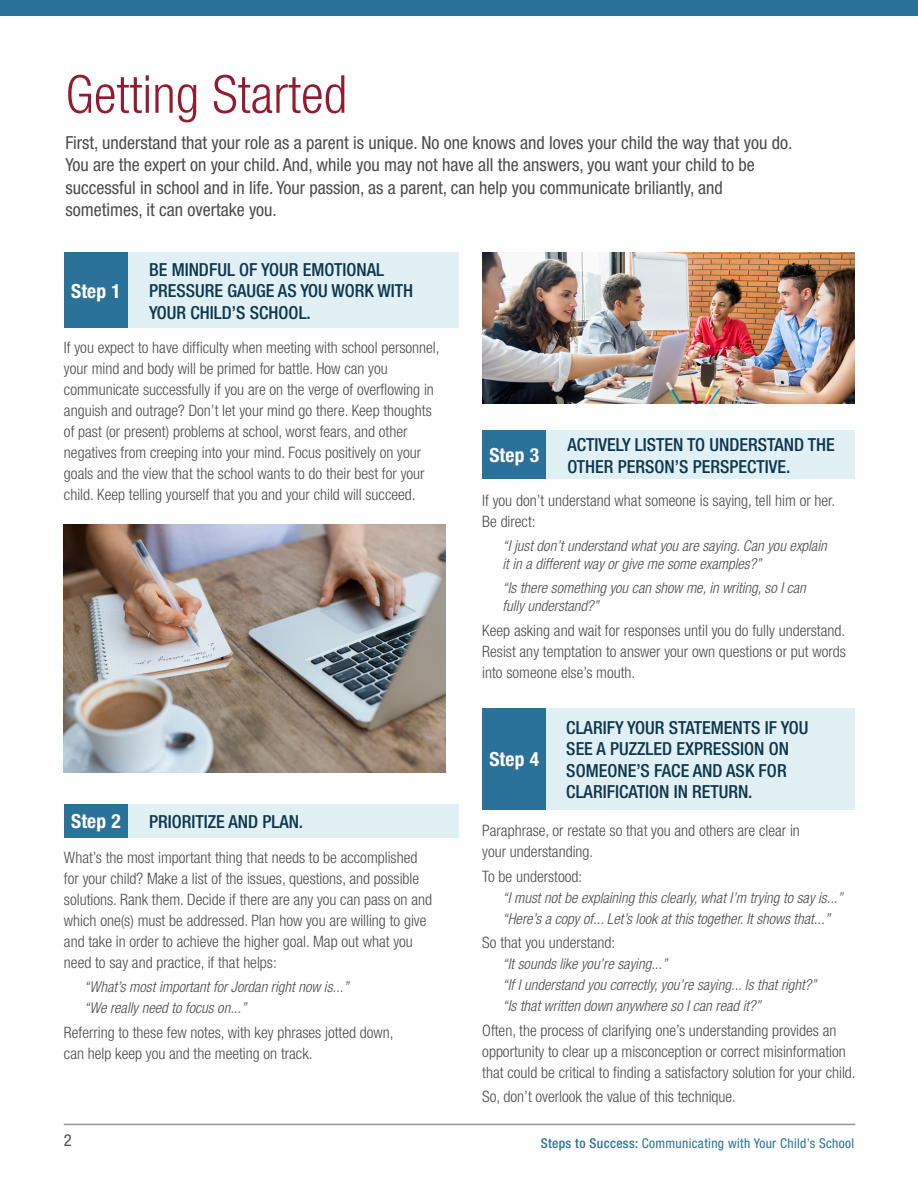
<style>
.page{position:relative;width:918px;height:1188px;background:#fff}
.page>*{position:absolute;margin:0;border:0;box-sizing:border-box;transform-origin:0 0}
.t1{font:300 condensed 52.5px "Helvetica Neue";letter-spacing:.005em;color:#931b30}
.t2{font:700 condensed 19.5px "Helvetica Neue";letter-spacing:.01em;color:#fff}
.t3{font:condensed 18px/22.5px "Helvetica Neue";color:#4b4c4d}
.t4{font:500 condensed 18px/21.6px "Helvetica Neue";color:#0e364d}
.t5{font:condensed 16.5px "Helvetica Neue";color:#4b4c4d}
.t6{font:300 condensed 15.75px/21px "Helvetica Neue";color:#4b4c4d}
.t7{font:italic 300 condensed 15px/21px "Helvetica Neue";color:#4b4c4d}
.t8{font:condensed 13.5px "Helvetica Neue";letter-spacing:.025em;color:#2b729a}
.s1{font-weight:500}
</style>
<div class="page">
<div style="left:0;top:0;width:918px;height:16px;background:#2b729a"></div>
<img style="left:64px;top:524px;width:382px;height:249px">
<div style="left:64px;top:804px;width:64px;height:33px;background:#2b729a"></div>
<div style="left:128px;top:804px;width:331px;height:33px;background:#e1f0f4"></div>
<div style="left:64px;top:252px;width:64px;height:76px;background:#2b729a"></div>
<div style="left:128px;top:252px;width:331px;height:76px;background:#e1f0f4"></div>
<div style="left:482px;top:430px;width:64px;height:49px;background:#2b729a"></div>
<div style="left:546px;top:430px;width:308px;height:49px;background:#e1f0f4"></div>
<div style="left:482px;top:708px;width:64px;height:102px;background:#2b729a"></div>
<div style="left:546px;top:708px;width:308px;height:102px;background:#e1f0f4"></div>
<img style="left:482px;top:252px;width:372px;height:151px">
<hr style="left:64px;top:1124px;width:791px;height:1px;background:#939598">
<h1 class="t1" style="left:66px;top:64px;width:283px">Getting Started</h1>
<p class="t3" style="left:66px;top:131px;width:728px">First, understand that your role as a parent is unique. No one knows and loves your child the way that you do.<br>You are the expert on your child. And, while you may not have all the answers, you want your child to be successful in school and in life. Your passion, as a parent, can help you communicate briliantly, and sometimes, it can overtake you.</p>
<p class="t4" style="left:149px;top:258px;width:266px">BE MINDFUL OF YOUR EMOTIONAL<br>PRESSURE GAUGE AS YOU WORK WITH<br>YOUR CHILD’S SCHOOL.</p>
<p class="t6" style="left:64px;top:337px;width:377px">If you expect to have difficulty when meeting with school personnel, your mind and body will be primed for battle. How can you communicate successfully if you are on the verge of overflowing in anguish and outrage? Don’t let your mind go there. Keep thoughts of past (or present) problems at school, worst fears, and other negatives from creeping into your mind. Focus positively on your goals and the view that the school wants to do their best for your child. Keep telling yourself that you and your child will succeed.</p>
<p class="t2" style="left:71px;top:279px;width:51px">Step 1</p>
<p class="t2" style="left:71px;top:809px;width:51px">Step 2</p>
<p class="t4" style="left:149px;top:810px;width:155px">PRIORITIZE AND PLAN.</p>
<p class="t6" style="left:64px;top:846px;width:370px">What’s the most important thing that needs to be accomplished for your child? Make a list of the issues, questions, and possible solutions. Rank them. Decide if there are any you can pass on and which one(s) must be addressed. Plan how you are willing to give and take in order to achieve the higher goal. Map out what you need to say and practice, if that helps:</p>
<p class="t7" style="left:84px;top:976px;width:266px">“What’s most important for Jordan right now is...” “We really need to focus on...”</p>
<p class="t6" style="left:64px;top:1021px;width:331px">Referring to these few notes, with key phrases jotted down, can help keep you and the meeting on track.</p>
<p class="t5" style="left:64px;top:1131px;width:9px">2</p>
<p class="t2" style="left:489px;top:444px;width:51px">Step 3</p>
<p class="t4" style="left:567px;top:434px;width:269px">ACTIVELY LISTEN TO UNDERSTAND THE<br>OTHER PERSON’S PERSPECTIVE.</p>
<p class="t6" style="left:482px;top:489px;width:355px">If you don’t understand what someone is saying, tell him or her.<br>Be direct:</p>
<p class="t7" style="left:503px;top:537px;width:326px;line-height:18px">“I just don’t understand what you are saying. Can you explain it in a different way or give me some examples?”</p>
<p class="t7" style="left:503px;top:579px;width:305px;line-height:18px">“Is there something you can show me, in writing, so I can fully understand?”</p>
<p class="t6" style="left:482px;top:619px;width:365px;text-align:justify">Keep asking and wait for responses until you do fully understand.<br>Resist any temptation to answer your own questions or put words into someone else’s mouth.</p>
<p class="t4" style="left:566px;top:716px;width:244px">CLARIFY YOUR STATEMENTS IF YOU<br>SEE A PUZZLED EXPRESSION ON<br>SOMEONE’S FACE AND ASK FOR<br>CLARIFICATION IN RETURN.</p>
<p class="t6" style="left:482px;top:820px;width:319px">Paraphrase, or restate so that you and others are clear in your understanding.</p>
<p class="t6" style="left:482px;top:865px;width:101px">To be understood:</p>
<p class="t7" style="left:503px;top:887px;width:342px">“I must not be explaining this clearly, what I’m trying to say is...” “Here’s a copy of... Let’s look at this together. It shows that...”</p>
<p class="t6" style="left:482px;top:932px;width:134px">So that you understand:</p>
<p class="t7" style="left:503px;top:953px;width:316px">“It sounds like you’re saying...”<br>“If I understand you correctly, you’re saying... Is that right?” “Is that written down anywhere so I can read it?”</p>
<p class="t6" style="left:482px;top:1019px;width:375px">Often, the process of clarifying one’s understanding provides an opportunity to clear up a misconception or correct misinformation that could be critical to finding a satisfactory solution for your child.</p>
<p class="t6" style="left:482px;top:1086px;width:255px">So, don’t overlook the value of this technique.</p>
<p class="t2" style="left:489px;top:748px;width:51px">Step 4</p>
<p class="t8" style="left:541px;top:1135px;width:315px"><span class="s1">Steps to Success:</span> Communicating with Your Child’s School</p>
</div>
